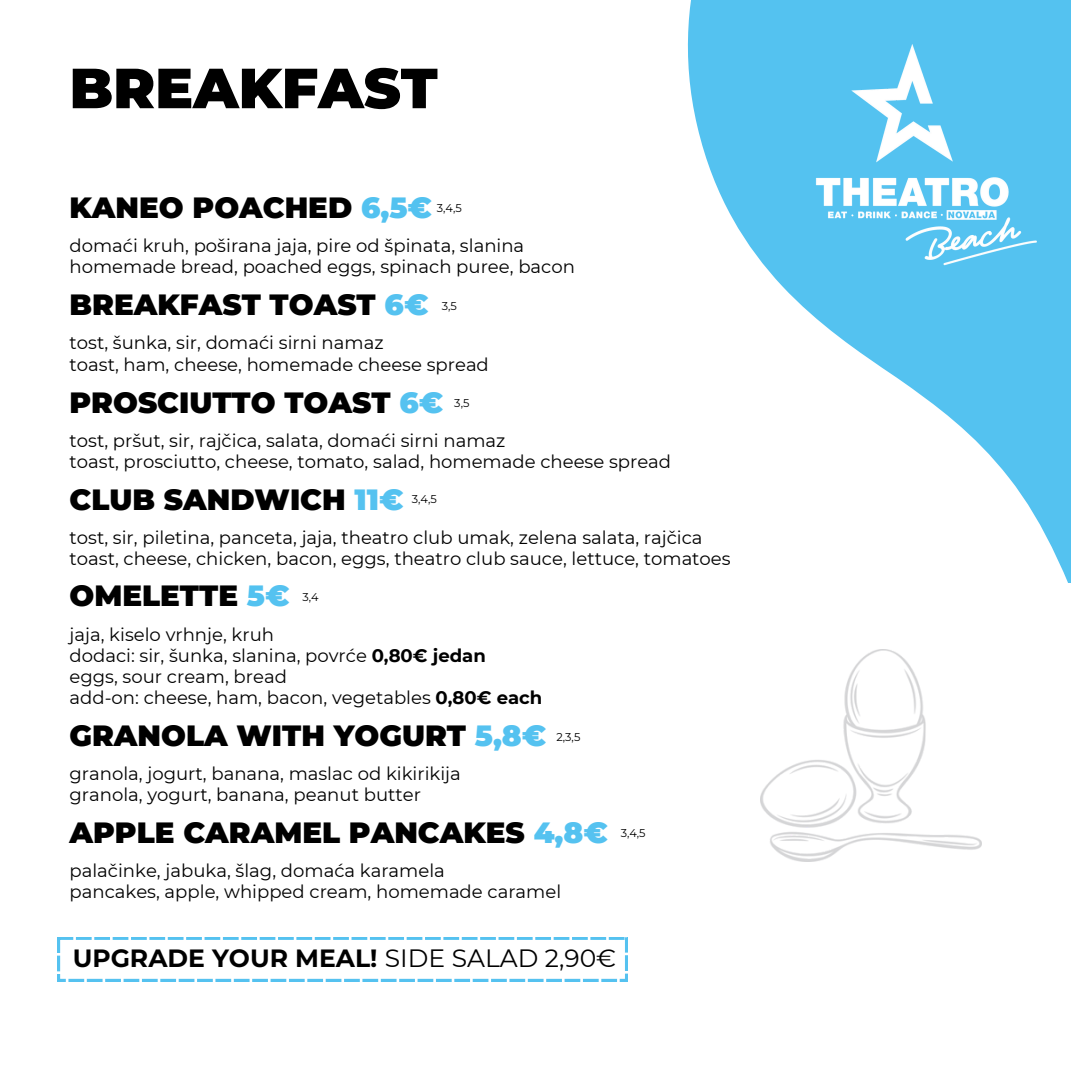
<style>
.page{position:relative;width:1071px;height:1071px;background:#fff}
.page>*{position:absolute;margin:0;border:0;box-sizing:border-box;transform-origin:0 0}
.t1{font:900 56.52px "Montserrat";color:#000}
.t2{font:900 29.4px "Montserrat";color:#000}
.t3{font:700 25.03px "Montserrat";color:#000}
.t4{font:18.03px/21px "Montserrat";color:#000}
.t5{font:11.38px "Montserrat";color:#000}
.s1{color:#53c2f0}
.s2{color:#55c2f0}
.s3{font-weight:700}
.s4{font-weight:400}
</style>
<div class="page">
<svg style="left:58px;top:937px;width:570px;height:44px"></svg>
<svg style="left:687px;top:0;width:384px;height:583px"></svg>
<img style="left:762px;top:0;width:307px;height:307px">
<img style="left:761px;top:649px;width:220px;height:213px">
<h5 class="t1" style="left:70px;top:54px;width:370px">BREAKFAST</h5>
<p class="t2" style="left:70px;top:190px;width:364px">KANEO POACHED <span class="s1">6,5€</span></p>
<h2 class="t5" style="left:437px;top:201px;width:27px">3,4,5</h2>
<p class="t4" style="left:70px;top:235px;width:507px">domaći kruh, poširana jaja, pire od špinata, slanina homemade bread, poached eggs, spinach puree, bacon</p>
<h5 class="t2" style="left:70px;top:287px;width:360px">BREAKFAST TOAST <span class="s2">6€</span></h5>
<h2 class="t5" style="left:442px;top:299px;width:17px">3,5</h2>
<p class="t4" style="left:70px;top:333px;width:421px">tost, šunka, sir, domaći sirni namaz<br>toast, ham, cheese, homemade cheese spread</p>
<h2 class="t2" style="left:70px;top:384px;width:375px">PROSCIUTTO TOAST <span class="s2">6€</span></h2>
<p class="t5" style="left:454px;top:396px;width:17px">3,5</p>
<h5 class="t4" style="left:70px;top:430px;width:603px">tost, pršut, sir, rajčica, salata, domaći sirni namaz<br>toast, prosciutto, cheese, tomato, salad, homemade cheese spread</h5>
<p class="t2" style="left:70px;top:481px;width:335px">CLUB SANDWICH <span class="s2">11€</span></p>
<h5 class="t5" style="left:412px;top:492px;width:27px">3,4,5</h5>
<h2 class="t4" style="left:70px;top:527px;width:663px">tost, sir, piletina, panceta, jaja, theatro club umak, zelena salata, rajčica toast, cheese, chicken, bacon, eggs, theatro club sauce, lettuce, tomatoes</h2>
<h2 class="t2" style="left:70px;top:578px;width:222px">OMELETTE <span class="s1">5</span><span class="s2">€</span></h2>
<h5 class="t5" style="left:302px;top:590px;width:18px">3,4</h5>
<h1 class="t4" style="left:70px;top:624px;width:474px">jaja, kiselo vrhnje, kruh<br>dodaci: sir, šunka, slanina, povrće <span class="s3">0,80€ jedan<br></span>eggs, sour cream, bread<br>add-on: cheese, ham, bacon, vegetables <span class="s3">0,80€ each</span></h1>
<p class="t2" style="left:70px;top:717px;width:478px">GRANOLA WITH YOGURT <span class="s2">5,8€</span></p>
<h2 class="t4" style="left:70px;top:763px;width:393px">granola, jogurt, banana, maslac od kikirikija granola, yogurt, banana, peanut butter</h2>
<h2 class="t5" style="left:556px;top:730px;width:25px">2,3,5</h2>
<h5 class="t2" style="left:70px;top:815px;width:540px">APPLE CARAMEL PANCAKES <span class="s2">4,8€</span></h5>
<p class="t4" style="left:70px;top:860px;width:493px">palačinke, jabuka, šlag, domaća karamela<br>pancakes, apple, whipped cream, homemade caramel</p>
<p class="t5" style="left:621px;top:826px;width:27px">3,4,5</p>
<h5 class="t3" style="left:73px;top:943px;width:545px">UPGRADE YOUR MEAL! <span class="s4">SIDE SALAD 2,90€</span></h5>
</div>
